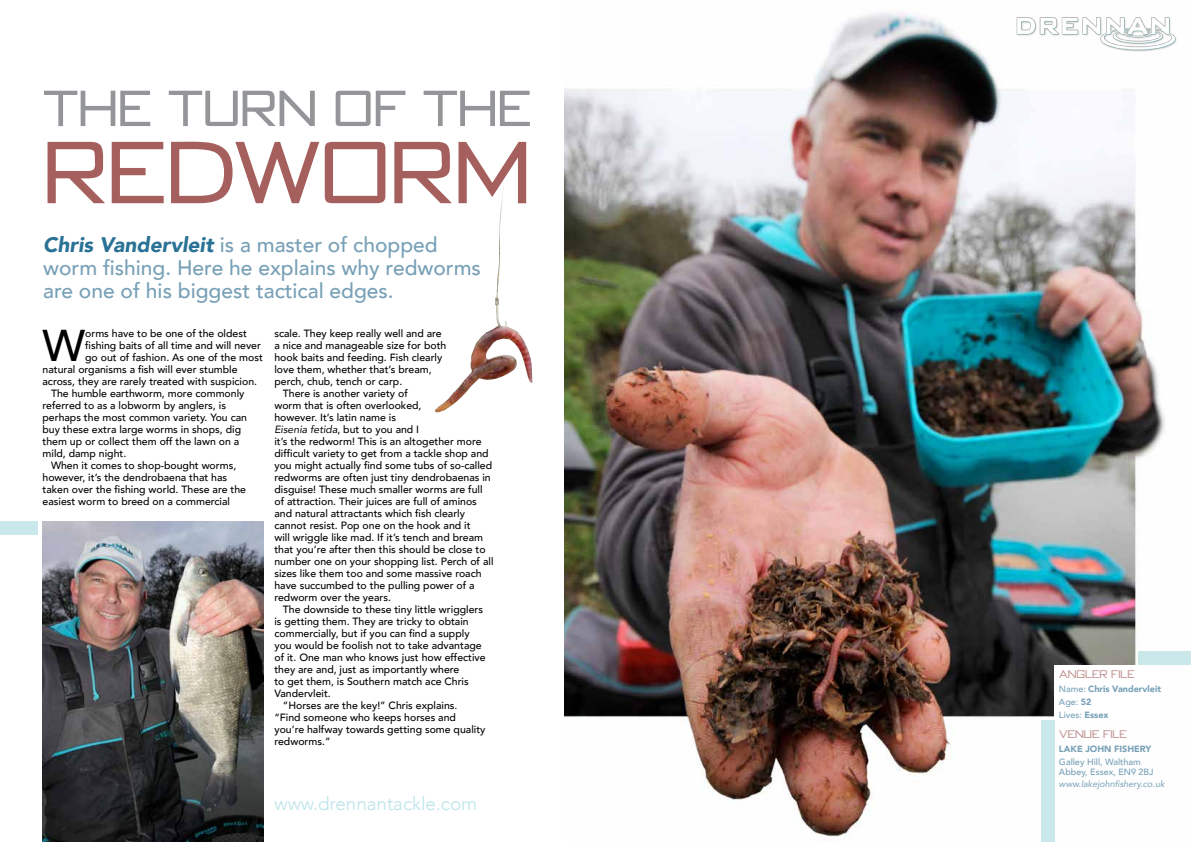
<style>
.page{position:relative;width:1191px;height:842px;background:#fff}
.page>*{position:absolute;margin:0;border:0;box-sizing:border-box;transform-origin:0 0}
.t1{font:87.6px "Bank Gothic";color:#a5605e}
.t2{font:50.5px "Bank Gothic";color:#939598}
.t3{font:500 44.4px "Avenir";color:#000}
.t4{font:500 21px/23px "Avenir";color:#77a0b7}
.t5{font:300 18.8px "Avenir";color:#bbe4ea}
.t6{font:11px "Bank Gothic";color:#c29593}
.t7{font:500 10.5px "Avenir";color:#000}
.t8{font:italic 10.5px "Avenir";color:#000}
.t9{font:900 9px/12.8px "Avenir";color:#77a0b7}
.t10{font:500 9px/10px "Avenir";color:#77a0b7}
.t11{font:italic 9px "Avenir";color:#77a0b7}
.s1{font-weight:900;font-style:italic;color:#2a7295}
.s2{font-weight:500;font-style:normal}
.s3{font-weight:500}
</style>
<div class="page">
<img style="left:564px;top:12px;width:601px;height:830px">
<img style="left:1012px;top:15px;width:165px;height:39px">
<div style="left:1054px;top:665px;width:106px;height:55px;background:#fff"></div>
<img style="left:435px;top:193px;width:97px;height:220px">
<div style="left:0;top:521px;width:38px;height:14px;background:#cae8eb"></div>
<img style="left:42px;top:521px;width:221px;height:321px">
<div style="left:1040px;top:720px;width:14px;height:122px;background:#cae7ea"></div>
<div style="left:1137px;top:651px;width:54px;height:14px;background:#cae7ea"></div>
<h2 class="t2" style="left:43px;top:76px;width:490px">THE TURN OF THE</h2>
<h1 class="t1" style="left:43px;top:117px;width:489px">REDWORM</h1>
<h3 class="t4" style="left:43px;top:232px;width:439px"><span class="s1">Chris Vandervleit</span> is a master of chopped worm fishing. Here he explains why redworms are one of his biggest tactical edges.</h3>
<h3 class="t3" style="left:42px;top:307px;width:44px">W</h3>
<p class="t7" style="left:85px;top:324px;width:163px">orms have to be one of the oldest</p>
<p class="t7" style="left:85px;top:336px;width:177px">fishing baits of all time and will never</p>
<p class="t7" style="left:85px;top:348px;width:179px">go out of fashion. As one of the most</p>
<p class="t7" style="left:43px;top:360px;width:197px">natural organisms a fish will ever stumble</p>
<p class="t7" style="left:43px;top:372px;width:216px">across, they are rarely treated with suspicion.</p>
<p class="t7" style="left:51px;top:384px;width:195px">The humble earthworm, more commonly</p>
<p class="t7" style="left:43px;top:396px;width:185px">referred to as a lobworm by anglers, is</p>
<p class="t7" style="left:43px;top:408px;width:206px">perhaps the most common variety. You can</p>
<p class="t7" style="left:43px;top:420px;width:200px">buy these extra large worms in shops, dig</p>
<p class="t7" style="left:43px;top:432px;width:198px">them up or collect them off the lawn on a</p>
<p class="t7" style="left:43px;top:444px;width:85px">mild, damp night.</p>
<p class="t7" style="left:51px;top:456px;width:187px">When it comes to shop-bought worms,</p>
<p class="t7" style="left:43px;top:468px;width:186px">however, it’s the dendrobaena that has</p>
<p class="t7" style="left:43px;top:480px;width:205px">taken over the fishing world. These are the</p>
<p class="t7" style="left:43px;top:492px;width:189px">easiest worm to breed on a commercial</p>
<p class="t7" style="left:274px;top:324px;width:169px">scale. They keep really well and are</p>
<p class="t7" style="left:274px;top:336px;width:173px">a nice and manageable size for both</p>
<p class="t7" style="left:274px;top:348px;width:169px">hook baits and feeding. Fish clearly</p>
<p class="t7" style="left:274px;top:360px;width:159px">love them, whether that’s bream,</p>
<p class="t7" style="left:274px;top:372px;width:129px">perch, chub, tench or carp.</p>
<p class="t7" style="left:283px;top:384px;width:126px">There is another variety of</p>
<p class="t7" style="left:274px;top:396px;width:149px">worm that is often overlooked,</p>
<p class="t7" style="left:274px;top:408px;width:123px">however. It’s latin name is</p>
<p class="t8" style="left:274px;top:422px;width:146px">Eisenia fetida<span class="s2">, but to you and I</span></p>
<p class="t7" style="left:274px;top:432px;width:209px">it’s the redworm! This is an altogether more</p>
<p class="t7" style="left:274px;top:444px;width:216px">difficult variety to get from a tackle shop and</p>
<p class="t7" style="left:274px;top:456px;width:219px">you might actually find some tubs of so-called</p>
<p class="t7" style="left:274px;top:468px;width:218px">redworms are often just tiny dendrobaenas in</p>
<p class="t7" style="left:274px;top:480px;width:210px">disguise! These much smaller worms are full</p>
<p class="t7" style="left:274px;top:492px;width:204px">of attraction. Their juices are full of aminos</p>
<p class="t7" style="left:274px;top:504px;width:192px">and natural attractants which fish clearly</p>
<p class="t7" style="left:274px;top:516px;width:198px">cannot resist. Pop one on the hook and it</p>
<p class="t7" style="left:274px;top:528px;width:210px">will wriggle like mad. If it’s tench and bream</p>
<p class="t7" style="left:274px;top:540px;width:213px">that you’re after then this should be close to</p>
<p class="t7" style="left:274px;top:552px;width:221px">number one on your shopping list. Perch of all</p>
<p class="t7" style="left:274px;top:564px;width:209px">sizes like them too and some massive roach</p>
<p class="t7" style="left:274px;top:576px;width:202px">have succumbed to the pulling power of a</p>
<p class="t7" style="left:274px;top:588px;width:118px">redworm over the years.</p>
<p class="t7" style="left:283px;top:600px;width:202px">The downside to these tiny little wrigglers</p>
<p class="t7" style="left:274px;top:612px;width:196px">is getting them. They are tricky to obtain</p>
<p class="t7" style="left:274px;top:624px;width:197px">commercially, but if you can find a supply</p>
<p class="t7" style="left:274px;top:636px;width:209px">you would be foolish not to take advantage</p>
<p class="t7" style="left:274px;top:648px;width:213px">of it. One man who knows just how effective</p>
<p class="t7" style="left:274px;top:660px;width:186px">they are and, just as importantly where</p>
<p class="t7" style="left:274px;top:672px;width:196px">to get them, is Southern match ace Chris</p>
<p class="t7" style="left:274px;top:684px;width:58px">Vandervleit.</p>
<p class="t7" style="left:283px;top:696px;width:176px">“Horses are the key!” Chris explains.</p>
<p class="t7" style="left:274px;top:708px;width:183px">“Find someone who keeps horses and</p>
<p class="t7" style="left:274px;top:720px;width:213px">you’re halfway towards getting some quality</p>
<p class="t7" style="left:274px;top:732px;width:58px">redworms.”</p>
<h3 class="t5" style="left:274px;top:792px;width:204px">www.drennantackle.com</h3>
<p class="t6" style="left:1059px;top:667px;width:77px">ANGLER FILE</p>
<p class="t9" style="left:1059px;top:682px;width:104px"><span class="s3">Name:</span> Chris Vandervleit<br><span class="s3">Age:</span> 52<br><span class="s3">Lives:</span> Essex</p>
<p class="t6" style="left:1059px;top:727px;width:69px">VENUE FILE</p>
<p class="t9" style="left:1059px;top:742px;width:94px">LAKE JOHN FISHERY</p>
<p class="t10" style="left:1059px;top:756px;width:96px">Galley Hill, Waltham<br>Abbey, Essex, EN9 2BJ</p>
<p class="t11" style="left:1059px;top:779px;width:107px">www.lakejohnfishery.co.uk</p>
</div>
